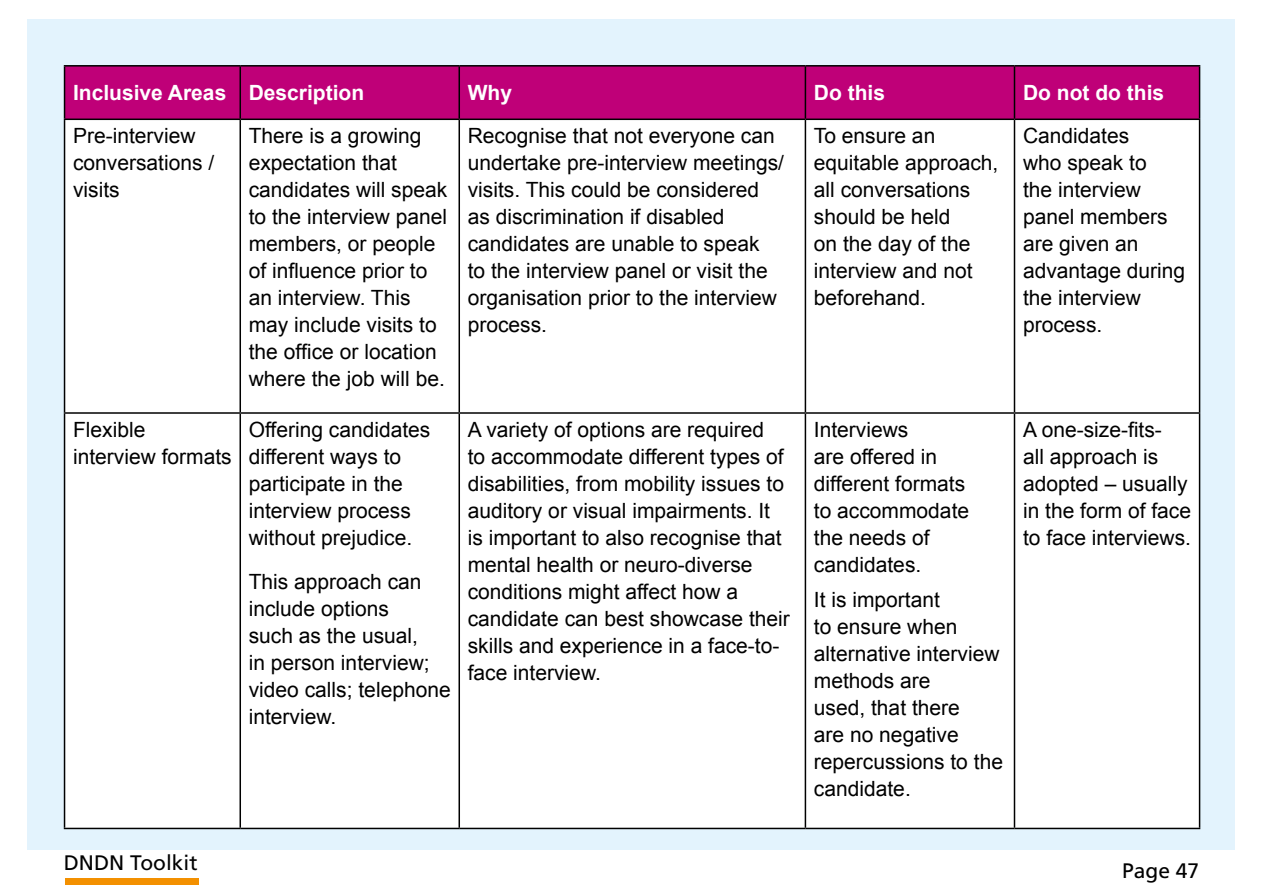
<style>
.page{position:relative;width:1263px;height:893px;background:#fff}
.page>*{position:absolute;margin:0;border:0;box-sizing:border-box;transform-origin:0 0}
.Body{font:21px/27px "Arial";color:#000}
.Table_header{font:700 21px "Arial";color:#fff}
.t1{font:21px "Frutiger LT Std";color:#000}
</style>
<div class="page">
<div style="left:28px;top:19px;width:1207px;height:830px;background:#e3f3fd"></div>
<div style="left:65px;top:67px;width:1134px;height:52px;background:#bf0078"></div>
<div style="left:65px;top:120px;width:1134px;height:708px;background:#fff"></div>
<hr style="left:64px;top:65px;width:176px;height:2px;background:#000">
<hr style="left:64px;top:67px;width:1px;height:52px;background:#000">
<hr style="left:240px;top:65px;width:219px;height:2px;background:#000">
<hr style="left:239px;top:67px;width:2px;height:52px;background:#000">
<hr style="left:459px;top:65px;width:346px;height:2px;background:#000">
<hr style="left:458px;top:67px;width:2px;height:52px;background:#000">
<hr style="left:805px;top:65px;width:209px;height:2px;background:#000">
<hr style="left:805px;top:67px;width:1px;height:52px;background:#000">
<hr style="left:1014px;top:65px;width:186px;height:2px;background:#000">
<hr style="left:1014px;top:67px;width:1px;height:52px;background:#000">
<hr style="left:1199px;top:67px;width:1px;height:52px;background:#000">
<hr style="left:64px;top:119px;width:176px;height:1px;background:#000">
<hr style="left:64px;top:120px;width:1px;height:292px;background:#000">
<hr style="left:240px;top:119px;width:219px;height:1px;background:#000">
<hr style="left:239px;top:120px;width:2px;height:292px;background:#000">
<hr style="left:459px;top:119px;width:346px;height:1px;background:#000">
<hr style="left:458px;top:120px;width:2px;height:292px;background:#000">
<hr style="left:805px;top:119px;width:209px;height:1px;background:#000">
<hr style="left:805px;top:120px;width:1px;height:292px;background:#000">
<hr style="left:1014px;top:119px;width:186px;height:1px;background:#000">
<hr style="left:1014px;top:120px;width:1px;height:292px;background:#000">
<hr style="left:1199px;top:120px;width:1px;height:292px;background:#000">
<hr style="left:64px;top:412px;width:176px;height:2px;background:#000">
<hr style="left:64px;top:414px;width:1px;height:414px;background:#000">
<hr style="left:240px;top:412px;width:219px;height:2px;background:#000">
<hr style="left:239px;top:414px;width:2px;height:414px;background:#000">
<hr style="left:459px;top:412px;width:346px;height:2px;background:#000">
<hr style="left:458px;top:414px;width:2px;height:414px;background:#000">
<hr style="left:805px;top:412px;width:209px;height:2px;background:#000">
<hr style="left:805px;top:414px;width:1px;height:414px;background:#000">
<hr style="left:1014px;top:412px;width:186px;height:2px;background:#000">
<hr style="left:1014px;top:414px;width:1px;height:414px;background:#000">
<hr style="left:1199px;top:414px;width:1px;height:414px;background:#000">
<hr style="left:64px;top:828px;width:176px;height:1px;background:#000">
<hr style="left:240px;top:828px;width:219px;height:1px;background:#000">
<hr style="left:459px;top:828px;width:346px;height:1px;background:#000">
<hr style="left:805px;top:828px;width:209px;height:1px;background:#000">
<hr style="left:1014px;top:828px;width:186px;height:1px;background:#000">
<div style="left:65px;top:878px;width:134px;height:6px;background:#f39000"></div>
<p class="Table_header" style="left:73px;top:79px;width:155px">Inclusive Areas</p>
<p class="Table_header" style="left:249px;top:79px;width:117px">Description</p>
<p class="Table_header" style="left:468px;top:79px;width:46px">Why</p>
<p class="Table_header" style="left:814px;top:79px;width:73px">Do this</p>
<p class="Table_header" style="left:1023px;top:79px;width:143px">Do not do this</p>
<p class="Body" style="left:73px;top:122px;width:143px">Pre-interview conversations / visits</p>
<p class="Body" style="left:249px;top:122px;width:200px">There is a growing expectation that candidates will speak to the interview panel members, or people of influence prior to an interview. This may include visits to the office or location where the job will be.</p>
<p class="Body" style="left:468px;top:122px;width:318px">Recognise that not everyone can undertake pre-interview meetings/ visits. This could be considered as discrimination if disabled candidates are unable to speak<br>to the interview panel or visit the organisation prior to the interview process.</p>
<p class="Body" style="left:814px;top:122px;width:186px">To ensure an equitable approach, all conversations should be held<br>on the day of the interview and not beforehand.</p>
<p class="Body" style="left:1023px;top:122px;width:164px">Candidates<br>who speak to<br>the interview panel members are given an advantage during the interview process.</p>
<p class="Body" style="left:73px;top:416px;width:160px">Flexible interview formats</p>
<p class="Body" style="left:249px;top:416px;width:183px">Offering candidates different ways to participate in the interview process without prejudice.</p>
<p class="Body" style="left:249px;top:568px;width:203px">This approach can include options<br>such as the usual,<br>in person interview; video calls; telephone interview.</p>
<p class="Body" style="left:1023px;top:416px;width:170px">A one-size-fits-<br>all approach is adopted – usually in the form of face to face interviews.</p>
<p class="Body" style="left:468px;top:416px;width:324px">A variety of options are required<br>to accommodate different types of disabilities, from mobility issues to auditory or visual impairments. It is important to also recognise that mental health or neuro-diverse conditions might affect how a candidate can best showcase their skills and experience in a face-to&shy;face interview.</p>
<p class="Body" style="left:814px;top:416px;width:157px">Interviews<br>are offered in different formats to accommodate the needs of candidates.</p>
<p class="Body" style="left:814px;top:587px;width:191px">It is important<br>to ensure when alternative interview methods are<br>used, that there<br>are no negative repercussions to the candidate.</p>
<p class="t1" style="left:64px;top:850px;width:135px">DNDN Toolkit</p>
<p class="t1" style="left:1122px;top:858px;width:79px">Page 47</p>
</div>
